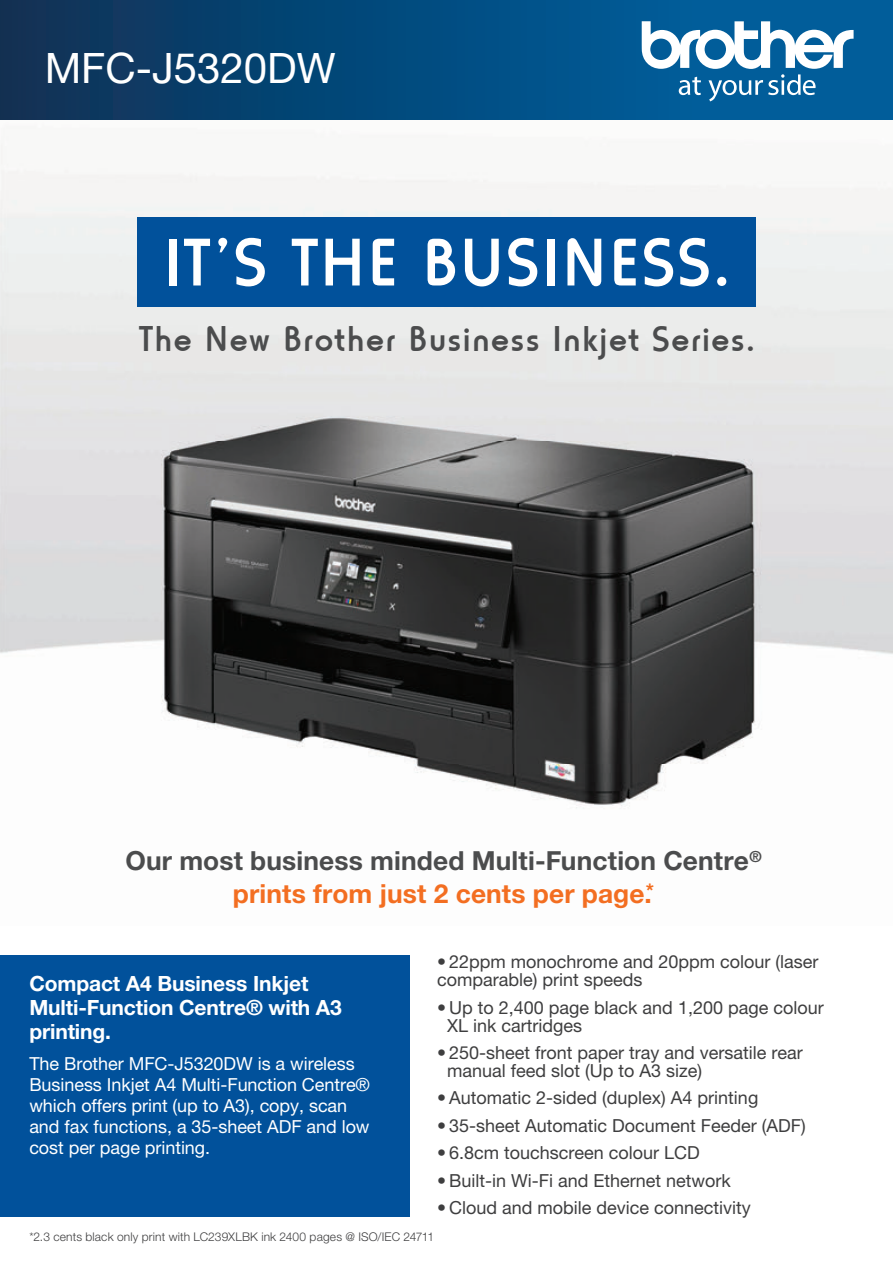
<style>
.page{position:relative;width:893px;height:1263px;background:#fff}
.page>*{position:absolute;margin:0;border:0;box-sizing:border-box;transform-origin:0 0}
.t1{font:500 70.2px "Horatio D";letter-spacing:.035em;color:#fff}
.t2{font:42px "Helvetica Neue LT Std";color:#fff}
.t3{font:500 37.2px "Horatio D";letter-spacing:.045em;color:#4b4c4d}
.t4{font:700 26.25px/32.2px "Helvetica Neue LT Std";letter-spacing:.005em;color:#4b4c4d;text-align:center}
.t5{font:700 21px/24px "Helvetica Neue";letter-spacing:-.005em;color:#fff}
.t6{font:18px/18px "Helvetica Neue LT Std";color:#3e3e3f}
.t7{font:18px/21px "Helvetica Neue";letter-spacing:-.005em;color:#fff}
.t8{font:300 12px "Helvetica Neue LT Std";letter-spacing:.01em;color:#3e3e3f}
.s1{color:#f36e21}
</style>
<div class="page">
<img style="left:0;top:144px;width:893px;height:665px">
<div style="left:693px;top:0;width:200px;height:120px;background:#015d9a"></div>
<div style="left:0;top:0;width:694px;height:120px;background:linear-gradient(to right,#0f3154,#005d9b)"></div>
<div style="left:0;top:955px;width:410px;height:262px;background:#01519b"></div>
<svg style="left:642px;top:21px;width:212px;height:80px"></svg>
<div style="left:137px;top:218px;width:619px;height:89px;background:#01519b"></div>
<h2 class="t2" style="left:45px;top:43px;width:293px">MFC-J5320DW</h2>
<h1 class="t1" style="left:164px;top:222px;width:568px">IT’S THE BUSINESS.</h1>
<h3 class="t3" style="left:139px;top:318px;width:618px">The New Brother Business Inkjet Series.</h3>
<h3 class="t4" style="left:125px;top:844px;width:638px">Our most business minded Multi-Function Centre<sup>® </sup><span class="s1">prints from just 2 cents per page.</span><sup>*</sup></h3>
<p class="t5" style="left:29px;top:970px;width:314px">Compact A4 Business Inkjet<br>Multi-Function Centre® with A3 printing.</p>
<p class="t7" style="left:29px;top:1053px;width:342px">The Brother MFC-J5320DW is a wireless Business Inkjet A4 Multi-Function Centre® which offers print (up to A3), copy, scan and fax functions, a 35-sheet ADF and low cost per page printing.</p>
<p class="t6" style="left:437px;top:953px;width:383px">• 22ppm monochrome and 20ppm colour (laser comparable) print speeds</p>
<p class="t6" style="left:447px;top:998px;width:378px;text-indent:-10px">• Up to 2,400 page black and 1,200 page colour<br>XL ink cartridges</p>
<p class="t6" style="left:447px;top:1043px;width:357px;text-indent:-10px">• 250-sheet front paper tray and versatile rear manual feed slot (Up to A3 size)</p>
<p class="t6" style="left:437px;top:1089px;width:323px">• Automatic 2-sided (duplex) A4 printing</p>
<p class="t6" style="left:437px;top:1116px;width:370px">• 35-sheet Automatic Document Feeder (ADF)</p>
<p class="t6" style="left:437px;top:1143px;width:264px">• 6.8cm touchscreen colour LCD</p>
<p class="t6" style="left:437px;top:1171px;width:295px">• Built-in Wi-Fi and Ethernet network</p>
<p class="t6" style="left:437px;top:1198px;width:315px">• Cloud and mobile device connectivity</p>
<p class="t8" style="left:29px;top:1229px;width:406px">*2.3 cents black only print with LC239XLBK ink 2400 pages @ ISO/IEC 24711</p>
</div>
